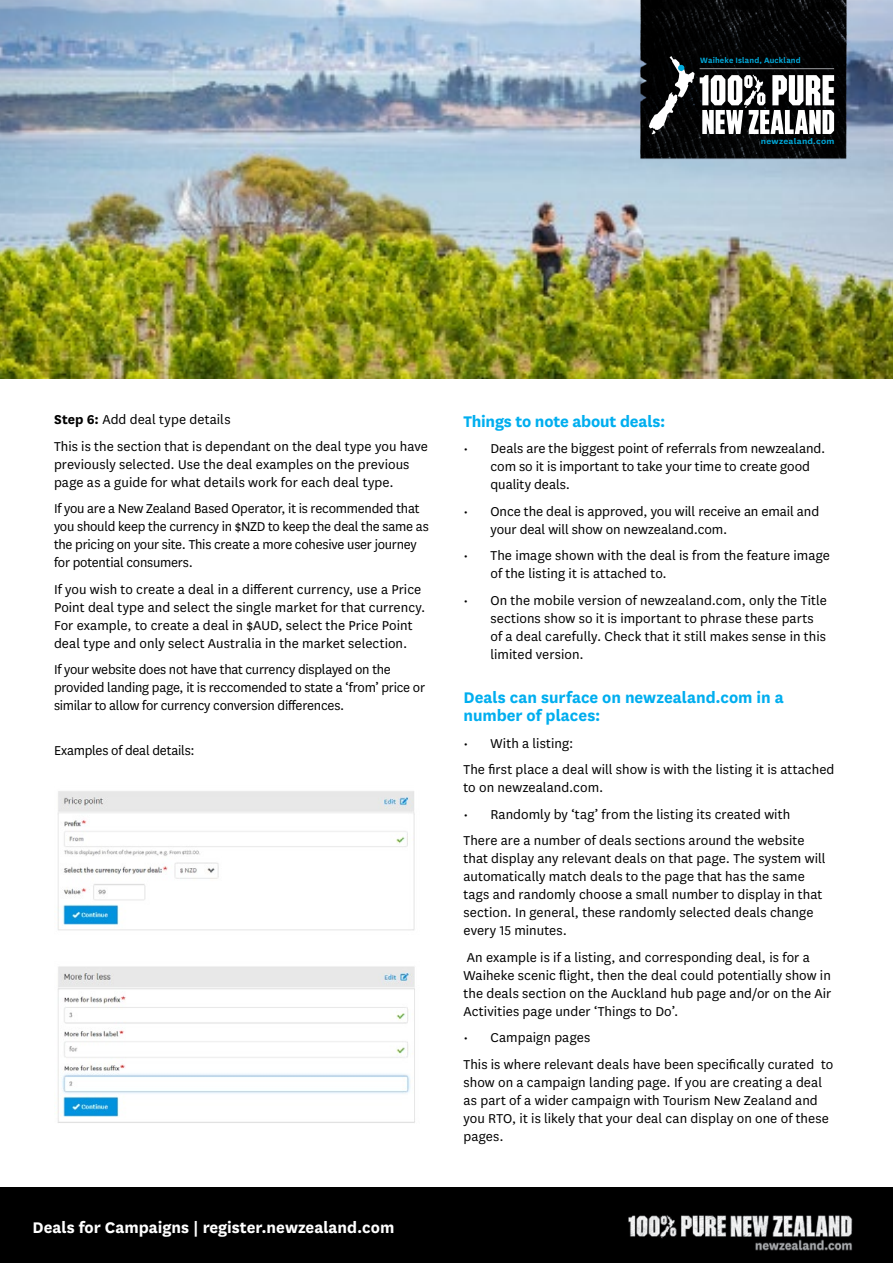
<style>
.page{position:relative;width:893px;height:1263px;background:#fff}
.page>*{position:absolute;margin:0;border:0;box-sizing:border-box;transform-origin:0 0}
.t1{font:700 18px/18px "National";letter-spacing:-.005em;color:#00aeef}
.t2{font:700 18px "National";color:#fff}
.t3{font:15px/18px "National";letter-spacing:.005em;color:#000}
.t4{font:15px/18px "National";letter-spacing:-.015em;color:#000}
.t5{font:600 9px "National";letter-spacing:.02em;color:#00abdd}
.t6{font:600 9px "National";letter-spacing:.02em;color:#00abdd;scale:1.12 1}
.s1{font-weight:700}
</style>
<div class="page">
<div style="left:0;top:1187px;width:893px;height:76px;background:#000"></div>
<img style="left:628px;top:1215px;width:225px;height:36px">
<img style="left:0;top:0;width:893px;height:378px">
<img style="left:635px;top:0;width:217px;height:160px">
<svg style="left:649px;top:56px;width:185px;height:78px"></svg>
<img style="left:57px;top:791px;width:358px;height:140px">
<img style="left:57px;top:966px;width:358px;height:157px">
<p class="t5" style="left:700px;top:54px;width:102px">Waiheke Island, Auckland</p>
<p class="t6" style="left:761px;top:135px;width:67px">newzealand.com</p>
<p class="t3" style="left:54px;top:406px;width:375px;line-height:26.5px"><span class="s1">Step 6:</span> Add deal type details<br>This is the section that is dependant on the deal type you have</p>
<p class="t3" style="left:54px;top:454px;width:357px">previously selected. Use the deal examples on the previous page as a guide for what details work for each deal type.</p>
<p class="t4" style="left:54px;top:499px;width:376px">If you are a New Zealand Based Operator, it is recommended that you should keep the currency in $NZD to keep the deal the same as the pricing on your site. This create a more cohesive user journey for potential consumers.</p>
<p class="t3" style="left:54px;top:580px;width:373px">If you wish to create a deal in a different currency, use a Price Point deal type and select the single market for that currency.<br>For example, to create a deal in $AUD, select the Price Point deal type and only select Australia in the market selection.</p>
<p class="t4" style="left:54px;top:660px;width:373px">If your website does not have that currency displayed on the provided landing page, it is reccomended to state a ‘from’ price or similar to allow for currency conversion differences.</p>
<p class="t4" style="left:54px;top:741px;width:142px">Examples of deal details:</p>
<p class="t2" style="left:33px;top:1214px;width:363px">Deals for Campaigns | register.newzealand.com</p>
<p class="t1" style="left:463px;top:411px;width:204px">Things to note about deals:</p>
<p class="t3" style="left:490px;top:439px;width:336px;text-indent:-27px">• Deals are the biggest point of referrals from newzealand. com so it is important to take your time to create good quality deals.</p>
<p class="t3" style="left:490px;top:501px;width:330px;text-indent:-27px">• Once the deal is approved, you will receive an email and your deal will show on newzealand.com.</p>
<p class="t3" style="left:490px;top:546px;width:341px;text-indent:-27px">• The image shown with the deal is from the feature image of the listing it is attached to.</p>
<p class="t3" style="left:490px;top:590px;width:338px;text-indent:-27px">• On the mobile version of newzealand.com, only the Title sections show so it is important to phrase these parts of a deal carefully. Check that it still makes sense in this limited version.</p>
<p class="t1" style="left:463px;top:687px;width:322px">Deals can surface on newzealand.com in a number of places:</p>
<p class="t3" style="left:463px;top:729px;width:372px;line-height:26.5px">• With a listing:<br>The first place a deal will show is with the listing it is attached</p>
<p class="t3" style="left:463px;top:778px;width:141px">to on newzealand.com.</p>
<p class="t3" style="left:463px;top:800px;width:342px;line-height:26.5px">• Randomly by ‘tag’ from the listing its created with<br>There are a number of deals sections around the website</p>
<p class="t3" style="left:463px;top:849px;width:364px">that display any relevant deals on that page. The system will automatically match deals to the page that has the same tags and randomly choose a small number to display in that section. In general, these randomly selected deals change every 15 minutes.</p>
<p class="t3" style="left:463px;top:947px;width:369px">An example is if a listing, and corresponding deal, is for a Waiheke scenic flight, then the deal could potentially show in the deals section on the Auckland hub page and/or on the Air Activities page under ‘Things to Do’.</p>
<p class="t3" style="left:463px;top:1024px;width:371px;line-height:26.5px">• Campaign pages<br>This is where relevant deals have been specifically curated to</p>
<p class="t3" style="left:463px;top:1072px;width:367px">show on a campaign landing page. If you are creating a deal as part of a wider campaign with Tourism New Zealand and you RTO, it is likely that your deal can display on one of these pages.</p>
</div>
